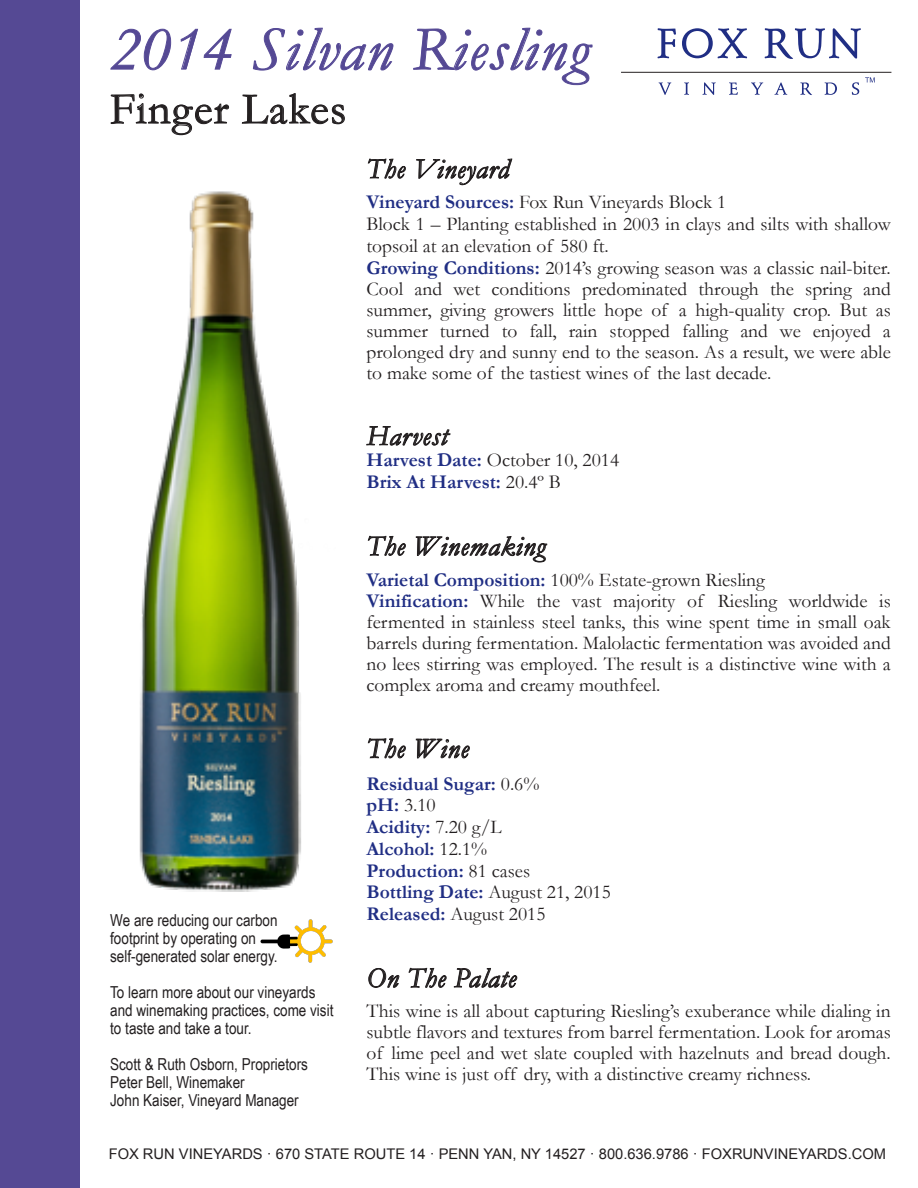
<style>
.page{position:relative;width:918px;height:1188px;background:#fff}
.page>*{position:absolute;margin:0;border:0;box-sizing:border-box;transform-origin:0 0}
.t1{font:italic 63px "Garamond";letter-spacing:.025em;color:#554994}
.t2{font:45px "Garamond";letter-spacing:.025em;color:#231f20}
.t3{font:italic 28.5px "Garamond";letter-spacing:.025em;color:#231f20}
.t4{font:19.5px/21.3px "Garamond";color:#231f20}
.t5{font:700 19.5px/21.8px "Garamond";color:#202e84}
.t6{font:16.5px/18px "Arial Narrow";color:#231f20}
.t7{font:14.7px "Arial";color:#231f20}
.s1{font-weight:700;color:#202e84}
.s2{font-weight:400;color:#231f20}
</style>
<div class="page">
<div style="left:0;top:0;width:80px;height:1188px;background:#554994"></div>
<svg style="left:110px;top:28px;width:61px;height:43px"></svg>
<svg style="left:180px;top:29px;width:52px;height:41px"></svg>
<svg style="left:253px;top:27px;width:141px;height:44px"></svg>
<svg style="left:413px;top:27px;width:180px;height:59px"></svg>
<svg style="left:110px;top:93px;width:120px;height:42px"></svg>
<svg style="left:242px;top:93px;width:103px;height:32px"></svg>
<svg style="left:368px;top:158px;width:38px;height:21px"></svg>
<svg style="left:416px;top:158px;width:96px;height:27px"></svg>
<svg style="left:366px;top:426px;width:84px;height:20px"></svg>
<svg style="left:368px;top:536px;width:38px;height:20px"></svg>
<svg style="left:416px;top:536px;width:131px;height:26px"></svg>
<svg style="left:368px;top:738px;width:38px;height:20px"></svg>
<svg style="left:416px;top:738px;width:54px;height:21px"></svg>
<svg style="left:369px;top:968px;width:30px;height:20px"></svg>
<svg style="left:409px;top:968px;width:37px;height:20px"></svg>
<svg style="left:454px;top:968px;width:63px;height:20px"></svg>
<hr style="left:621px;top:72px;width:270px;height:1px;background:#231f20">
<svg style="left:659px;top:82px;width:12px;height:13px"></svg>
<svg style="left:684px;top:82px;width:5px;height:13px"></svg>
<svg style="left:703px;top:82px;width:13px;height:13px"></svg>
<svg style="left:729px;top:82px;width:9px;height:13px"></svg>
<svg style="left:751px;top:82px;width:12px;height:13px"></svg>
<svg style="left:775px;top:82px;width:12px;height:13px"></svg>
<svg style="left:800px;top:82px;width:12px;height:13px"></svg>
<svg style="left:825px;top:82px;width:12px;height:13px"></svg>
<svg style="left:852px;top:82px;width:7px;height:13px"></svg>
<svg style="left:658px;top:28px;width:18px;height:30px"></svg>
<svg style="left:682px;top:28px;width:65px;height:30px"></svg>
<svg style="left:765px;top:28px;width:96px;height:31px"></svg>
<svg style="left:865px;top:77px;width:10px;height:5px"></svg>
<img style="left:139px;top:191px;width:162px;height:701px">
<img style="left:261px;top:919px;width:72px;height:43px">
<h1 class="t1" style="left:110px;top:7px;width:480px">2014 Silvan Riesling</h1>
<h2 class="t2" style="left:110px;top:79px;width:238px">Finger Lakes</h2>
<h3 class="t3" style="left:367px;top:149px;width:144px">The Vineyard</h3>
<p class="t4" style="left:367px;top:191px;width:526px"><span class="s1">Vineyard Sources:</span> Fox Run Vineyards Block 1<br>Block 1 – Planting established in 2003 in clays and silts with shallow topsoil at an elevation of 580 ft.<br><span class="s1">Growing Conditions:</span> 2014’s growing season was a classic nail-biter.<br>Cool and wet conditions predominated through the spring and summer, giving growers little hope of a high-quality crop. But as summer turned to fall, rain stopped falling and we enjoyed a prolonged dry and sunny end to the season. As a result, we were able to make some of the tastiest wines of the last decade.</p>
<h3 class="t3" style="left:367px;top:416px;width:82px">Harvest</h3>
<p class="t5" style="left:367px;top:450px;width:254px">Harvest Date: <span class="s2">October 10, 2014<br></span>Brix At Harvest: <span class="s2">20.4º B</span></p>
<p class="t6" style="left:110px;top:911px;width:169px">We are reducing our carbon footprint by operating on self-generated solar energy.</p>
<p class="t6" style="left:110px;top:983px;width:225px">To learn more about our vineyards and winemaking practices, come visit to taste and take a tour.</p>
<p class="t6" style="left:110px;top:1055px;width:199px">Scott &amp; Ruth Osborn, Proprietors<br>Peter Bell, Winemaker<br>John Kaiser, Vineyard Manager</p>
<h3 class="t3" style="left:367px;top:527px;width:180px">The Winemaking</h3>
<p class="t4" style="left:367px;top:569px;width:526px"><span class="s1">Varietal Composition:</span> 100% Estate-grown Riesling<br><span class="s1">Vinification:</span> While the vast majority of Riesling worldwide is fermented in stainless steel tanks, this wine spent time in small oak barrels during fermentation. Malolactic fermentation was avoided and no lees stirring was employed. The result is a distinctive wine with a complex aroma and creamy mouthfeel.</p>
<h3 class="t3" style="left:367px;top:729px;width:104px">The Wine</h3>
<p class="t5" style="left:367px;top:773px;width:246px">Residual Sugar: <span class="s2">0.6%<br></span>pH: <span class="s2">3.10<br></span>Acidity: <span class="s2">7.20 g/L<br></span>Alcohol: <span class="s2">12.1%<br></span>Production: <span class="s2">81 cases<br></span>Bottling Date: <span class="s2">August 21, 2015<br></span>Released: <span class="s2">August 2015</span></p>
<h3 class="t3" style="left:367px;top:959px;width:151px">On The Palate</h3>
<p class="t4" style="left:367px;top:1000px;width:526px;text-align:justify">This wine is all about capturing Riesling’s exuberance while dialing in subtle flavors and textures from barrel fermentation. Look for aromas of lime peel and wet slate coupled with hazelnuts and bread dough.<br>This wine is just off dry, with a distinctive creamy richness.</p>
<p class="t7" style="left:109px;top:1144px;width:779px">FOX RUN VINEYARDS · 670 STATE ROUTE 14 · PENN YAN, NY 14527 · 800.636.9786 · FOXRUNVINEYARDS.COM</p>
</div>
